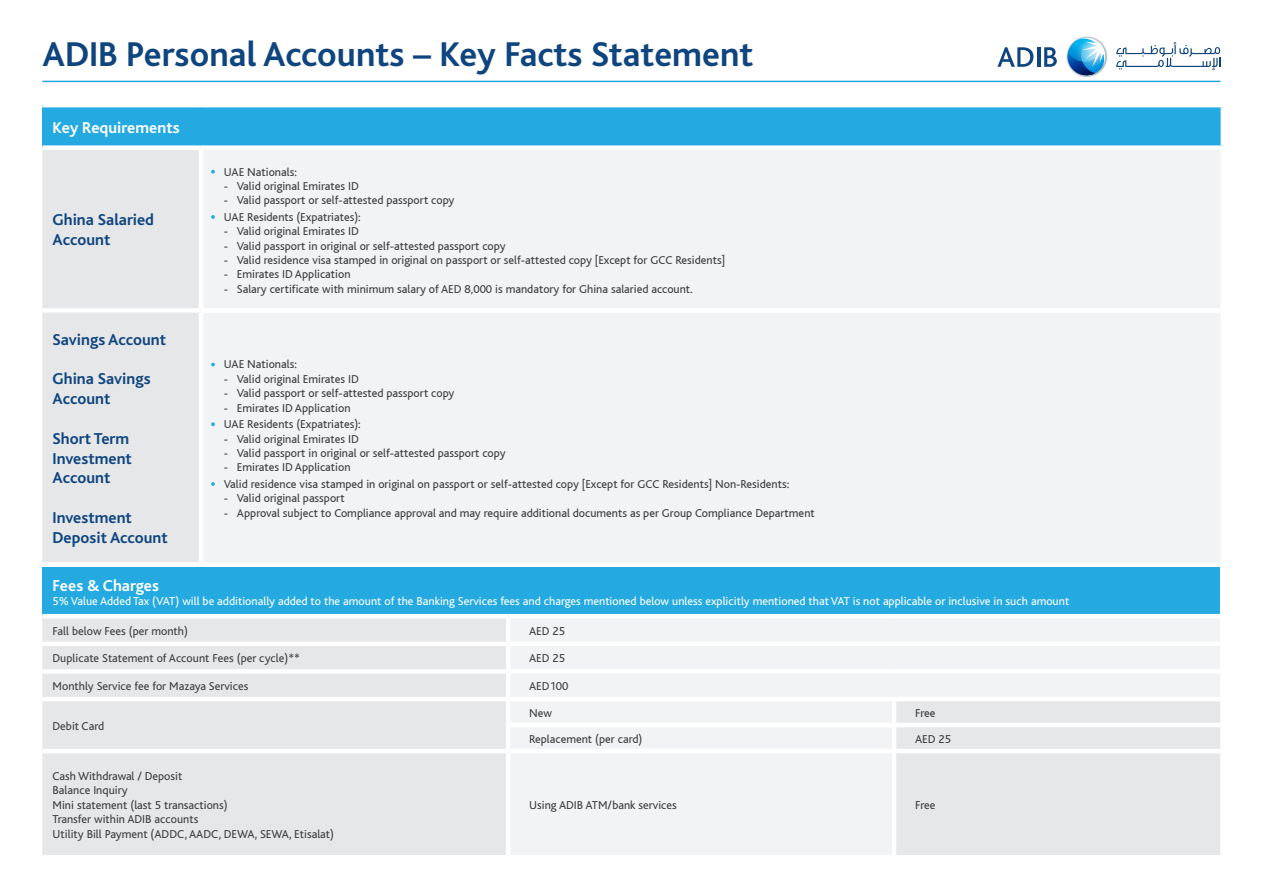
<style>
.page{position:relative;width:1263px;height:893px;background:#fff}
.page>*{position:absolute;margin:0;border:0;box-sizing:border-box;transform-origin:0 0}
.t1{font:700 36px "Bliss";color:#0f457f}
.t2{font:700 16.5px/19.8px "Bliss";color:#0f457f}
.t3{font:700 16.5px "Bliss";color:#fff}
.t4{font:12px/16.5px "Bliss";color:#3e3e3f}
.t5{font:12px/14.4px "Bliss";color:#3e3e3f}
.t6{font:12px "Bliss";color:#fff}
</style>
<div class="page">
<svg style="left:1065px;top:35px;width:42px;height:42px"></svg>
<svg style="left:1067px;top:36px;width:40px;height:39px"></svg>
<svg style="left:997px;top:47px;width:36px;height:20px"></svg>
<hr style="left:1037px;top:47px;width:3px;height:20px;background:#0f457f">
<svg style="left:1044px;top:47px;width:13px;height:20px"></svg>
<svg style="left:1116px;top:42px;width:104px;height:28px"></svg>
<div style="left:42px;top:105px;width:1181px;height:43px;background:#24aae1"></div>
<div style="left:42px;top:150px;width:157px;height:412px;background:#e6e7e9"></div>
<div style="left:203px;top:150px;width:1017px;height:412px;background:#f2f3f4"></div>
<hr style="left:42px;top:103px;width:159px;height:4px;background:#fff">
<hr style="left:201px;top:103px;width:1024px;height:4px;background:#fff">
<div style="left:1220px;top:107px;width:5px;height:38px;background:#fff"></div>
<div style="left:42px;top:145px;width:159px;height:5px;background:#fff"></div>
<div style="left:201px;top:145px;width:1024px;height:5px;background:#fff"></div>
<div style="left:42px;top:308px;width:159px;height:5px;background:#fff"></div>
<div style="left:201px;top:308px;width:1024px;height:5px;background:#fff"></div>
<svg style="left:211px;top:170px;width:4px;height:4px"></svg>
<svg style="left:211px;top:215px;width:4px;height:4px"></svg>
<svg style="left:211px;top:363px;width:4px;height:3px"></svg>
<svg style="left:211px;top:422px;width:4px;height:4px"></svg>
<svg style="left:211px;top:482px;width:4px;height:4px"></svg>
<hr style="left:43px;top:81px;width:1177px;height:1px;background:#24aae1">
<div style="left:42px;top:567px;width:1178px;height:49px;background:#24aae1"></div>
<div style="left:42px;top:618px;width:464px;height:237px;background:#e6e7e9"></div>
<svg style="left:511px;top:619px;width:709px;height:236px;fill:#f2f3f4"></svg>
<hr style="left:42px;top:614px;width:466px;height:4px;background:#fff">
<div style="left:42px;top:641px;width:466px;height:5px;background:#fff"></div>
<div style="left:42px;top:669px;width:466px;height:5px;background:#fff"></div>
<hr style="left:42px;top:697px;width:466px;height:4px;background:#fff">
<hr style="left:42px;top:749px;width:466px;height:4px;background:#fff">
<hr style="left:508px;top:614px;width:386px;height:4px;background:#fff">
<hr style="left:894px;top:614px;width:326px;height:4px;background:#fff">
<div style="left:508px;top:641px;width:386px;height:5px;background:#fff"></div>
<div style="left:894px;top:641px;width:326px;height:5px;background:#fff"></div>
<div style="left:508px;top:669px;width:386px;height:5px;background:#fff"></div>
<div style="left:894px;top:669px;width:326px;height:5px;background:#fff"></div>
<hr style="left:508px;top:697px;width:386px;height:4px;background:#fff">
<hr style="left:894px;top:697px;width:326px;height:4px;background:#fff">
<hr style="left:506px;top:723px;width:388px;height:4px;background:#fff">
<hr style="left:894px;top:723px;width:326px;height:4px;background:#fff">
<hr style="left:508px;top:749px;width:386px;height:4px;background:#fff">
<hr style="left:894px;top:749px;width:326px;height:4px;background:#fff">
<hr style="left:892px;top:701px;width:4px;height:22px;background:#fff">
<hr style="left:892px;top:727px;width:4px;height:22px;background:#fff">
<hr style="left:892px;top:753px;width:4px;height:102px;background:#fff">
<h1 class="t1" style="left:43px;top:36px;width:712px">ADIB Personal Accounts – Key Facts Statement</h1>
<h2 class="t3" style="left:53px;top:119px;width:129px">Key Requirements</h2>
<h2 class="t2" style="left:53px;top:210px;width:103px">Ghina Salaried<br>Account</h2>
<h2 class="t2" style="left:53px;top:330px;width:115px">Savings Account</h2>
<h2 class="t2" style="left:53px;top:369px;width:100px">Ghina Savings<br>Account</h2>
<h2 class="t2" style="left:53px;top:429px;width:81px">Short Term<br>Investment<br>Account</h2>
<h2 class="t2" style="left:53px;top:508px;width:117px">Investment<br>Deposit Account</h2>
<p class="t4" style="left:224px;top:164px;width:74px">UAE Nationals:</p>
<p class="t4" style="left:224px;top:178px;width:136px">- Valid original Emirates ID</p>
<p class="t4" style="left:224px;top:192px;width:232px">- Valid passport or self-attested passport copy<br>UAE Residents (Expatriates):</p>
<p class="t4" style="left:224px;top:223px;width:136px">- Valid original Emirates ID</p>
<p class="t4" style="left:224px;top:238px;width:283px">- Valid passport in original or self-attested passport copy</p>
<p class="t4" style="left:224px;top:252px;width:503px">- Valid residence visa stamped in original on passport or self-attested copy [Except for GCC Residents]</p>
<p class="t4" style="left:224px;top:266px;width:128px">- Emirates ID Application</p>
<p class="t4" style="left:224px;top:281px;width:470px">- Salary certificate with minimum salary of AED 8,000 is mandatory for Ghina salaried account.</p>
<p class="t4" style="left:224px;top:356px;width:74px">UAE Nationals:</p>
<p class="t4" style="left:224px;top:371px;width:136px">- Valid original Emirates ID</p>
<p class="t4" style="left:224px;top:385px;width:232px">- Valid passport or self-attested passport copy</p>
<p class="t4" style="left:224px;top:400px;width:138px">- Emirates ID Application<br>UAE Residents (Expatriates):</p>
<p class="t4" style="left:224px;top:431px;width:136px">- Valid original Emirates ID</p>
<p class="t4" style="left:224px;top:445px;width:283px">- Valid passport in original or self-attested passport copy</p>
<p class="t4" style="left:224px;top:459px;width:567px">- Emirates ID Application<br>Valid residence visa stamped in original on passport or self-attested copy [Except for GCC Residents] Non-Residents:</p>
<p class="t4" style="left:224px;top:490px;width:122px">- Valid original passport</p>
<p class="t4" style="left:224px;top:505px;width:592px">- Approval subject to Compliance approval and may require additional documents as per Group Compliance Department</p>
<h2 class="t3" style="left:53px;top:577px;width:108px">Fees &amp; Charges</h2>
<p class="t6" style="left:53px;top:595px;width:1018px">5% Value Added Tax (VAT) will be additionally added to the amount of the Banking Services fees and charges mentioned below unless explicitly mentioned that VAT is not applicable or inclusive in such amount</p>
<p class="t5" style="left:53px;top:624px;width:137px">Fall below Fees (per month)</p>
<p class="t5" style="left:529px;top:624px;width:38px">AED 25</p>
<p class="t5" style="left:53px;top:651px;width:249px">Duplicate Statement of Account Fees (per cycle)**</p>
<p class="t5" style="left:529px;top:651px;width:38px">AED 25</p>
<p class="t5" style="left:53px;top:679px;width:197px">Monthly Service fee for Mazaya Services</p>
<p class="t5" style="left:529px;top:679px;width:41px">AED100</p>
<p class="t5" style="left:53px;top:719px;width:53px">Debit Card</p>
<p class="t4" style="left:529px;top:705px;width:24px">New</p>
<p class="t4" style="left:915px;top:705px;width:22px">Free</p>
<p class="t4" style="left:529px;top:731px;width:115px">Replacement (per card)</p>
<p class="t4" style="left:915px;top:731px;width:38px">AED 25</p>
<p class="t5" style="left:53px;top:769px;width:283px">Cash Withdrawal / Deposit<br>Balance Inquiry<br>Mini statement (last 5 transactions)<br>Transfer within ADIB accounts<br>Utility Bill Payment (ADDC, AADC, DEWA, SEWA, Etisalat)</p>
<p class="t5" style="left:529px;top:798px;width:149px">Using ADIB ATM/bank services</p>
<p class="t5" style="left:915px;top:798px;width:22px">Free</p>
</div>
